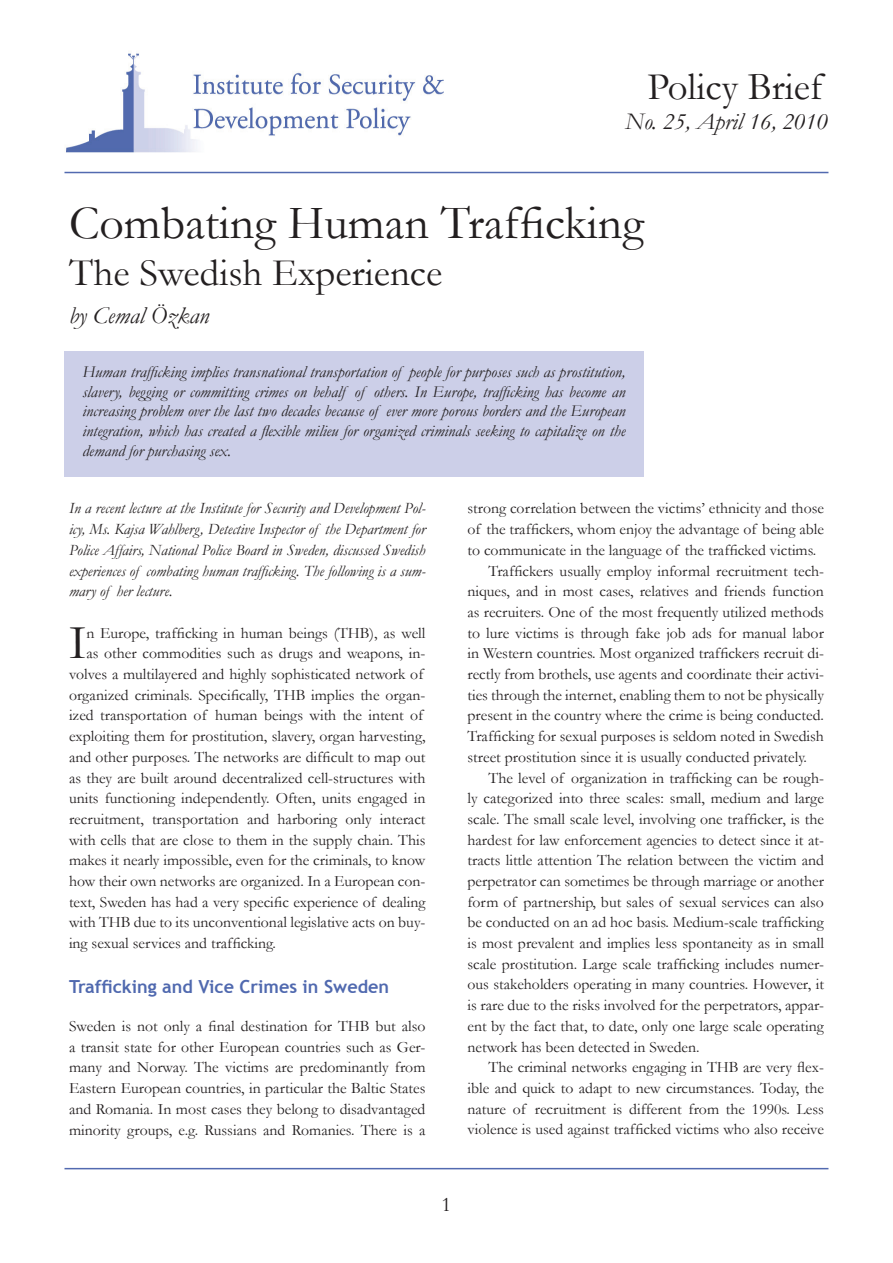
<style>
.page{position:relative;width:893px;height:1263px;background:#fff}
.page>*{position:absolute;margin:0;border:0;box-sizing:border-box;transform-origin:0 0}
.t1{font:48.9px "Garamond";color:#231f20}
.t2{font:48px "Garamond";color:#231f20}
.t3{font:39px "Garamond";color:#231f20}
.t4{font:italic 24px "Garamond";color:#231f20}
.t5{font:21px "Garamond";color:#231f20}
.t6{font:700 18px "Trebuchet MS";color:#5069af}
.t7{font:italic 16.5px/19.8px "Garamond";color:#231f20;text-align:justify}
.t8{font:15.75px/20.7px "Garamond";color:#231f20;text-align:justify}
.t9{font:italic 15.75px/20.7px "Garamond";color:#231f20;text-align:justify}
</style>
<div class="page">
<img style="left:66px;top:53px;width:378px;height:100px">
<hr style="left:64px;top:1168px;width:764px;height:1px;background:#526ab0">
<hr style="left:64px;top:172px;width:764px;height:1px;background:#526ab0">
<div style="left:64px;top:351px;width:580px;height:126px;background:#cccfe8"></div>
<h3 class="t3" style="left:647px;top:61px;width:177px">Policy Brief</h3>
<h3 class="t4" style="left:625px;top:105px;width:204px">No. 25, April 16, 2010</h3>
<h2 class="t2" style="left:69px;top:191px;width:576px">Combating Human Trafficking</h2>
<h3 class="t3" style="left:69px;top:247px;width:375px">The Swedish Experience</h3>
<h3 class="t4" style="left:69px;top:299px;width:142px">by Cemal Özkan</h3>
<p class="t7" style="left:82px;top:361px;width:545px">Human trafficking implies transnational transportation of people for purposes such as prostitution, slavery, begging or committing crimes on behalf of others. In Europe, trafficking has become an increasing problem over the last two decades because of ever more porous borders and the European integration, which has created a flexible milieu for organized criminals seeking to capitalize on the demand for purchasing sex.</p>
<p class="t9" style="left:69px;top:498px;width:358px">In a recent lecture at the Institute for Security and Development Pol&shy;icy, Ms. Kajsa Wahlberg, Detective Inspector of the Department for Police Affairs, National Police Board in Sweden, discussed Swedish experiences of combating human trafficking. The following is a sum&shy;mary of her lecture.</p>
<h1 class="t1" style="left:69px;top:610px;width:19px">I</h1>
<p class="t8" style="left:86px;top:622px;width:341px">n Europe, trafficking in human beings (THB), as well</p>
<p class="t8" style="left:86px;top:643px;width:341px">as other commodities such as drugs and weapons, in-</p>
<p class="t8" style="left:69px;top:663px;width:356px">volves a multilayered and highly sophisticated network of</p>
<p class="t8" style="left:69px;top:684px;width:358px">organized criminals. Specifically, THB implies the organ-</p>
<p class="t8" style="left:69px;top:705px;width:356px">ized transportation of human beings with the intent of</p>
<p class="t8" style="left:69px;top:725px;width:358px">exploiting them for prostitution, slavery, organ harvesting,</p>
<p class="t8" style="left:69px;top:746px;width:358px">and other purposes. The networks are difficult to map out</p>
<p class="t8" style="left:69px;top:767px;width:358px">as they are built around decentralized cell-structures with</p>
<p class="t8" style="left:69px;top:787px;width:358px">units functioning independently. Often, units engaged in</p>
<p class="t8" style="left:69px;top:808px;width:358px">recruitment, transportation and harboring only interact</p>
<p class="t8" style="left:69px;top:829px;width:358px">with cells that are close to them in the supply chain. This</p>
<p class="t8" style="left:69px;top:850px;width:358px">makes it nearly impossible, even for the criminals, to know</p>
<p class="t8" style="left:69px;top:870px;width:358px">how their own networks are organized. In a European con-</p>
<p class="t8" style="left:69px;top:891px;width:358px">text, Sweden has had a very specific experience of dealing</p>
<p class="t8" style="left:69px;top:912px;width:358px">with THB due to its unconventional legislative acts on buy-</p>
<p class="t8" style="left:69px;top:932px;width:209px">ing sexual services and trafficking.</p>
<p class="t6" style="left:69px;top:975px;width:322px">Trafficking and Vice Crimes in Sweden</p>
<p class="t8" style="left:69px;top:1015px;width:358px">Sweden is not only a final destination for THB but also a transit state for other European countries such as Ger&shy;many and Norway. The victims are predominantly from Eastern European countries, in particular the Baltic States and Romania. In most cases they belong to disadvantaged minority groups, e.g. Russians and Romanies. There is a</p>
<p class="t8" style="left:467px;top:498px;width:358px">strong correlation between the victims’ ethnicity and those</p>
<p class="t8" style="left:467px;top:518px;width:358px">of the traffickers, whom enjoy the advantage of being able</p>
<p class="t8" style="left:467px;top:539px;width:350px">to communicate in the language of the trafficked victims.</p>
<p class="t8" style="left:488px;top:560px;width:337px">Traffickers usually employ informal recruitment tech-</p>
<p class="t8" style="left:467px;top:580px;width:358px">niques, and in most cases, relatives and friends function</p>
<p class="t8" style="left:467px;top:601px;width:358px">as recruiters. One of the most frequently utilized methods</p>
<p class="t8" style="left:467px;top:622px;width:358px">to lure victims is through fake job ads for manual labor</p>
<p class="t8" style="left:467px;top:643px;width:358px">in Western countries. Most organized traffickers recruit di-</p>
<p class="t8" style="left:467px;top:663px;width:358px">rectly from brothels, use agents and coordinate their activi-</p>
<p class="t8" style="left:467px;top:684px;width:358px">ties through the internet, enabling them to not be physically</p>
<p class="t8" style="left:467px;top:705px;width:358px">present in the country where the crime is being conducted.</p>
<p class="t8" style="left:467px;top:725px;width:358px">Trafficking for sexual purposes is seldom noted in Swedish</p>
<p class="t8" style="left:467px;top:746px;width:341px">street prostitution since it is usually conducted privately.</p>
<p class="t8" style="left:488px;top:767px;width:337px">The level of organization in trafficking can be rough-</p>
<p class="t8" style="left:467px;top:787px;width:358px">ly categorized into three scales: small, medium and large</p>
<p class="t8" style="left:467px;top:808px;width:358px">scale. The small scale level, involving one trafficker, is the</p>
<p class="t8" style="left:467px;top:829px;width:358px">hardest for law enforcement agencies to detect since it at-</p>
<p class="t8" style="left:467px;top:849px;width:358px">tracts little attention The relation between the victim and</p>
<p class="t8" style="left:467px;top:870px;width:358px">perpetrator can sometimes be through marriage or another</p>
<p class="t8" style="left:467px;top:891px;width:358px">form of partnership, but sales of sexual services can also</p>
<p class="t8" style="left:467px;top:912px;width:358px">be conducted on an ad hoc basis. Medium-scale trafficking</p>
<p class="t8" style="left:467px;top:932px;width:358px">is most prevalent and implies less spontaneity as in small</p>
<p class="t8" style="left:467px;top:953px;width:358px">scale prostitution. Large scale trafficking includes numer-</p>
<p class="t8" style="left:467px;top:974px;width:358px">ous stakeholders operating in many countries. However, it</p>
<p class="t8" style="left:467px;top:994px;width:358px">is rare due to the risks involved for the perpetrators, appar-</p>
<p class="t8" style="left:467px;top:1015px;width:358px">ent by the fact that, to date, only one large scale operating</p>
<p class="t8" style="left:467px;top:1036px;width:234px">network has been detected in Sweden.</p>
<p class="t8" style="left:488px;top:1056px;width:337px">The criminal networks engaging in THB are very flex-</p>
<p class="t8" style="left:467px;top:1077px;width:358px">ible and quick to adapt to new circumstances. Today, the</p>
<p class="t8" style="left:467px;top:1098px;width:358px">nature of recruitment is different from the 1990s. Less</p>
<p class="t8" style="left:467px;top:1119px;width:358px">violence is used against trafficked victims who also receive</p>
<h3 class="t5" style="left:442px;top:1191px;width:11px">1</h3>
</div>
